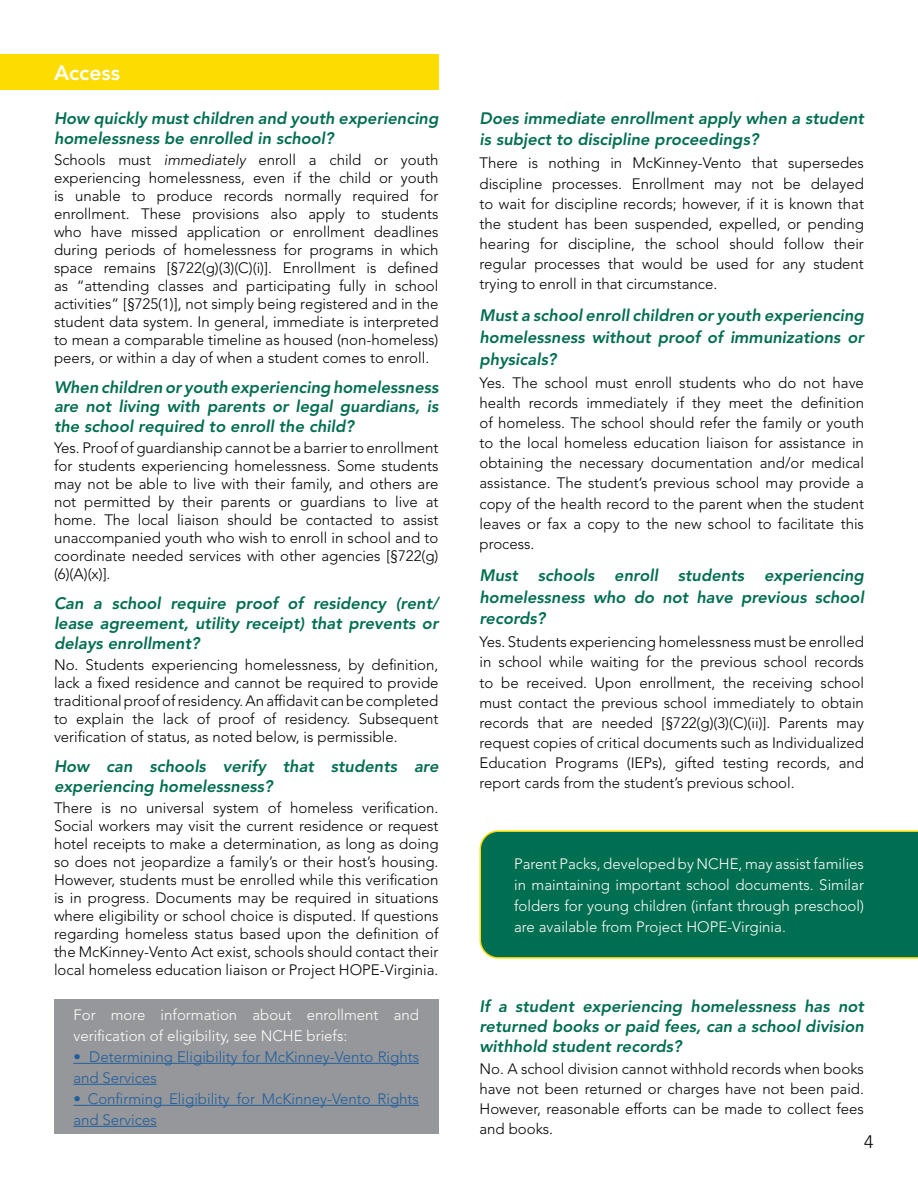
<style>
.page{position:relative;width:918px;height:1188px;background:#fff}
.page>*{position:absolute;margin:0;border:0;box-sizing:border-box;transform-origin:0 0}
.t1{font:800 21px "Avenir LT Std";color:#fff}
.t2{font:300 18px "Avenir LT Std";color:#000}
.t3{font:italic 800 16.5px/19.8px "Avenir LT Std";color:#006e51;text-align:justify}
.t4{font:300 15px/18px "Avenir LT Std";color:#000;text-align:justify}
.t5{font:300 15px/21px "Avenir LT Std";color:#fff;text-align:justify}
.t6{font:300 15px/21px "Avenir LT Std";color:#215e9e}
.s1{font-style:italic}
</style>
<div class="page">
<div style="left:479px;top:830px;width:439px;height:129px;background:#006e51"></div>
<div style="left:54px;top:999px;width:384px;height:135px;background:#95979a"></div>
<hr style="left:73px;top:1063px;width:346px;height:1px;background:#215e9e">
<hr style="left:73px;top:1084px;width:84px;height:1px;background:#215e9e">
<hr style="left:73px;top:1105px;width:346px;height:1px;background:#215e9e">
<hr style="left:73px;top:1126px;width:84px;height:1px;background:#215e9e">
<div style="left:0;top:54px;width:438px;height:35px;background:#fddd01"></div>
<h1 class="t1" style="left:54px;top:60px;width:68px">Access</h1>
<p class="t3" style="left:54px;top:108px;width:386px">How quickly must children and youth experiencing homelessness be enrolled in school?</p>
<p class="t4" style="left:54px;top:150px;width:386px">Schools must <span class="s1">immediately</span> enroll a child or youth experiencing homelessness, even if the child or youth is unable to produce records normally required for enrollment. These provisions also apply to students who have missed application or enrollment deadlines during periods of homelessness for programs in which space remains [§722(g)(3)(C)(i)]. Enrollment is defined as “attending classes and participating fully in school activities” [§725(1)], not simply being registered and in the student data system. In general, immediate is interpreted to mean a comparable timeline as housed (non-homeless) peers, or within a day of when a student comes to enroll.</p>
<p class="t3" style="left:54px;top:377px;width:386px">When children or youth experiencing homelessness are not living with parents or legal guardians, is the school required to enroll the child?</p>
<p class="t4" style="left:54px;top:439px;width:386px">Yes. Proof of guardianship cannot be a barrier to enrollment for students experiencing homelessness. Some students may not be able to live with their family, and others are not permitted by their parents or guardians to live at home. The local liaison should be contacted to assist unaccompanied youth who wish to enroll in school and to coordinate needed services with other agencies [§722(g) (6)(A)(x)].</p>
<p class="t3" style="left:54px;top:594px;width:386px">Can a school require proof of residency (rent/ lease agreement, utility receipt) that prevents or delays enrollment?</p>
<p class="t4" style="left:54px;top:656px;width:386px">No. Students experiencing homelessness, by definition, lack a fixed residence and cannot be required to provide traditional proof of residency. An affidavit can be completed to explain the lack of proof of residency. Subsequent verification of status, as noted below, is permissible.</p>
<p class="t3" style="left:54px;top:756px;width:386px">How can schools verify that students are experiencing homelessness?</p>
<p class="t4" style="left:54px;top:798px;width:386px">There is no universal system of homeless verification.<br>Social workers may visit the current residence or request hotel receipts to make a determination, as long as doing so does not jeopardize a family’s or their host’s housing.<br>However, students must be enrolled while this verification is in progress. Documents may be required in situations where eligibility or school choice is disputed. If questions regarding homeless status based upon the definition of the McKinney-Vento Act exist, schools should contact their local homeless education liaison or Project HOPE-Virginia.</p>
<p class="t5" style="left:73px;top:1004px;width:347px">For more information about enrollment and verification of eligibility, see NCHE briefs:</p>
<p class="t6" style="left:73px;top:1046px;width:347px">• Determining Eligibility for McKinney-Vento Rights and Services</p>
<p class="t6" style="left:73px;top:1088px;width:347px">• Confirming Eligibility for McKinney-Vento Rights and Services</p>
<p class="t3" style="left:480px;top:107px;width:386px;line-height:21.6px">Does immediate enrollment apply when a student is subject to discipline proceedings?</p>
<p class="t4" style="left:480px;top:153px;width:386px;line-height:20.1px">There is nothing in McKinney-Vento that supersedes discipline processes. Enrollment may not be delayed to wait for discipline records; however, if it is known that the student has been suspended, expelled, or pending hearing for discipline, the school should follow their regular processes that would be used for any student trying to enroll in that circumstance.</p>
<p class="t3" style="left:480px;top:305px;width:386px;line-height:21.6px">Must a school enroll children or youth experiencing homelessness without proof of immunizations or physicals?</p>
<p class="t4" style="left:480px;top:373px;width:386px;line-height:20.1px">Yes. The school must enroll students who do not have health records immediately if they meet the definition of homeless. The school should refer the family or youth to the local homeless education liaison for assistance in obtaining the necessary documentation and/or medical assistance. The student’s previous school may provide a copy of the health record to the parent when the student leaves or fax a copy to the new school to facilitate this process.</p>
<p class="t3" style="left:480px;top:565px;width:386px;line-height:21.6px">Must schools enroll students experiencing homelessness who do not have previous school records?</p>
<p class="t4" style="left:480px;top:632px;width:386px;line-height:20.1px">Yes. Students experiencing homelessness must be enrolled in school while waiting for the previous school records to be received. Upon enrollment, the receiving school must contact the previous school immediately to obtain records that are needed [§722(g)(3)(C)(ii)]. Parents may request copies of critical documents such as Individualized Education Programs (IEPs), gifted testing records, and report cards from the student’s previous school.</p>
<p class="t5" style="left:514px;top:853px;width:351px">Parent Packs, developed by NCHE, may assist families in maintaining important school documents. Similar folders for young children (infant through preschool) are available from Project HOPE-Virginia.</p>
<p class="t3" style="left:480px;top:996px;width:386px">If a student experiencing homelessness has not returned books or paid fees, can a school division withhold student records?</p>
<p class="t4" style="left:480px;top:1059px;width:386px;line-height:19.8px">No. A school division cannot withhold records when books have not been returned or charges have not been paid.<br>However, reasonable efforts can be made to collect fees and books.</p>
<p class="t2" style="left:864px;top:1131px;width:11px">4</p>
</div>
